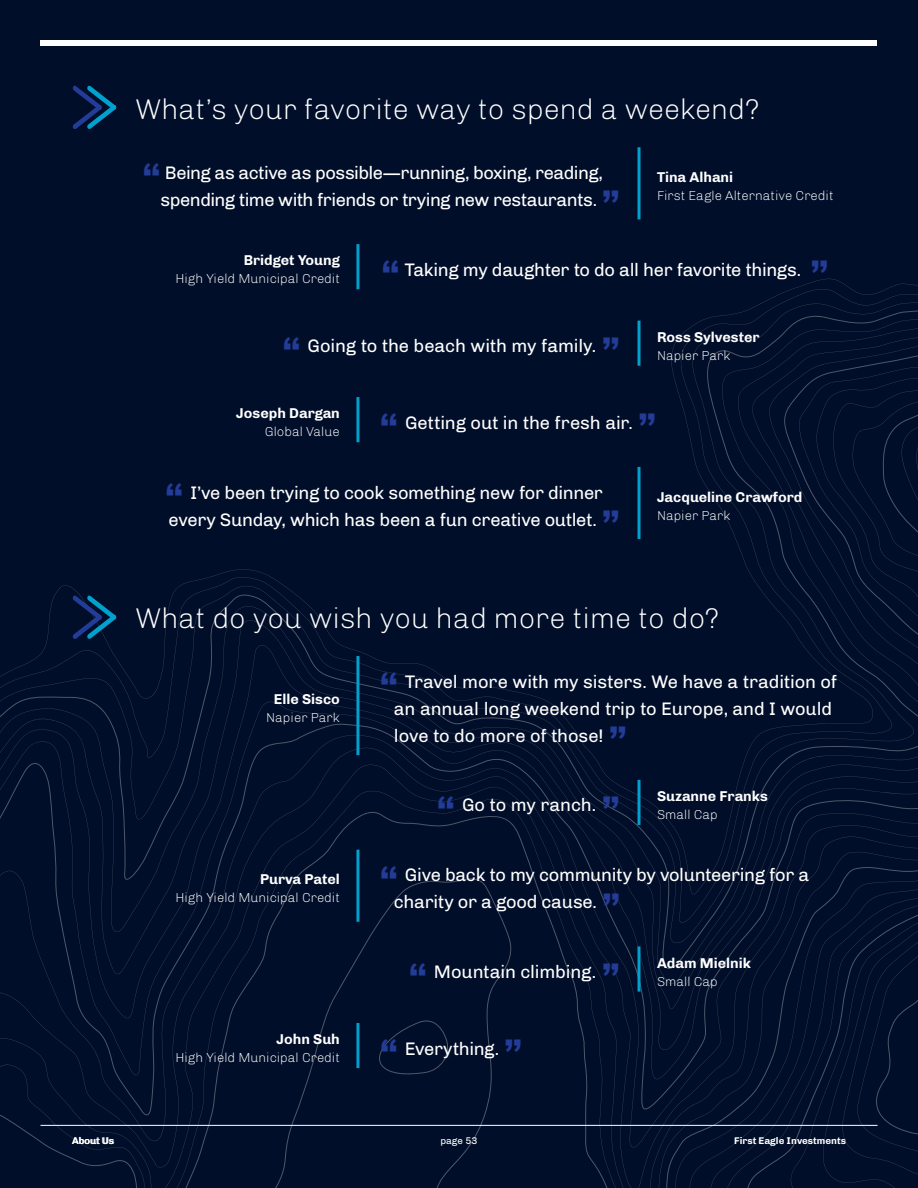
<style>
.page{position:relative;width:918px;height:1188px;background:#fff}
.page>*{position:absolute;margin:0;border:0;box-sizing:border-box;transform-origin:0 0}
.Table_Quote_Right{font:700 48px "FE Chivo Water";color:#233c98}
.Table_Quote_Left{font:700 48px "FE Chivo Water";color:#233c98}
.FE_Page_Title_white{font:33px "FE Chivo Air";color:#fff}
.Table_Quote_Left-2{font:21px/27px "FE Chivo Water";letter-spacing:-.01em;color:#fff}
.Table_Quote_Right-2{font:21px/27px "FE Chivo Water";letter-spacing:-.015em;color:#fff}
.FE_Heading_2{font:700 16.5px "FE Chivo Air";color:#fff}
.About_Us_Title{font:15px "FE Chivo Air";color:#fff}
.FE_Question{font:15px "FE Chivo Air";color:#fff}
.t1{font:700 11.25px "FE Chivo Water";color:#fff}
.t2{font:11.25px "FE Chivo Water";color:#fff}
</style>
<div class="page">
<div style="left:0;top:1116px;width:661px;height:72px;background:#000e29"></div>
<svg style="left:666px;top:1116px;width:252px;height:72px;fill:#000e29"></svg>
<div style="left:0;top:970px;width:918px;height:146px;background:#000e29"></div>
<div style="left:0;top:0;width:918px;height:970px;background:#000e29"></div>
<hr style="left:40px;top:1125px;width:838px;height:1px;background:#fff">
<div style="left:40px;top:40px;width:838px;height:6px;background:#fff"></div>
<hr style="left:638px;top:147px;width:2px;height:72px;background:#00a1cf">
<hr style="left:356px;top:244px;width:3px;height:45px;background:#00a1cf">
<hr style="left:638px;top:321px;width:2px;height:45px;background:#00a1cf">
<hr style="left:356px;top:397px;width:3px;height:45px;background:#00a1cf">
<hr style="left:638px;top:467px;width:2px;height:72px;background:#00a1cf">
<hr style="left:356px;top:656px;width:3px;height:99px;background:#00a1cf">
<hr style="left:638px;top:780px;width:2px;height:45px;background:#00a1cf">
<hr style="left:356px;top:850px;width:3px;height:72px;background:#00a1cf">
<hr style="left:638px;top:946px;width:2px;height:46px;background:#00a1cf">
<hr style="left:356px;top:1023px;width:3px;height:45px;background:#00a1cf">
<svg style="left:73px;top:85px;width:44px;height:44px"></svg>
<svg style="left:73px;top:595px;width:44px;height:44px"></svg>
<p class="FE_Page_Title_white" style="left:135px;top:87px;width:626px">What’s your favorite way to spend a weekend?</p>
<p class="Table_Quote_Right" style="left:142px;top:145px;width:22px">“</p>
<p class="Table_Quote_Right-2" style="left:161px;top:158px;width:444px">Being as active as possible—running, boxing, reading, spending time with friends or trying new restaurants.</p>
<p class="FE_Heading_2" style="left:657px;top:166px;width:78px">Tina Alhani</p>
<p class="FE_Question" style="left:657px;top:186px;width:178px">First Eagle Alternative Credit</p>
<p class="Table_Quote_Right" style="left:601px;top:172px;width:22px">”</p>
<p class="FE_Heading_2" style="left:244px;top:249px;width:98px">Bridget Young</p>
<p class="About_Us_Title" style="left:176px;top:269px;width:166px">High Yield Municipal Credit</p>
<p class="Table_Quote_Left" style="left:380px;top:242px;width:22px">“</p>
<p class="Table_Quote_Left-2" style="left:405px;top:255px;width:398px">Taking my daughter to do all her favorite things.</p>
<p class="Table_Quote_Left" style="left:810px;top:242px;width:22px">”</p>
<p class="Table_Quote_Right" style="left:281px;top:318px;width:22px">“</p>
<p class="Table_Quote_Right-2" style="left:308px;top:331px;width:290px">Going to the beach with my family.</p>
<p class="Table_Quote_Right" style="left:601px;top:318px;width:22px">”</p>
<p class="FE_Heading_2" style="left:657px;top:326px;width:104px">Ross Sylvester</p>
<p class="FE_Question" style="left:657px;top:346px;width:75px">Napier Park</p>
<p class="FE_Heading_2" style="left:236px;top:402px;width:105px">Joseph Dargan</p>
<p class="FE_Question" style="left:265px;top:422px;width:77px">Global Value</p>
<p class="Table_Quote_Left" style="left:379px;top:395px;width:22px">“</p>
<p class="Table_Quote_Left-2" style="left:405px;top:408px;width:229px">Getting out in the fresh air.</p>
<p class="Table_Quote_Left" style="left:637px;top:395px;width:22px">”</p>
<p class="Table_Quote_Right" style="left:164px;top:465px;width:22px">“</p>
<p class="Table_Quote_Right-2" style="left:169px;top:478px;width:436px;text-align:right">I’ve been trying to cook something new for dinner every Sunday, which has been a fun creative outlet.</p>
<p class="Table_Quote_Right" style="left:601px;top:492px;width:22px">”</p>
<p class="FE_Heading_2" style="left:657px;top:485px;width:147px">Jacqueline Crawford</p>
<p class="FE_Question" style="left:657px;top:505px;width:75px">Napier Park</p>
<p class="FE_Page_Title_white" style="left:135px;top:596px;width:586px">What do you wish you had more time to do?</p>
<p class="FE_Heading_2" style="left:274px;top:688px;width:68px">Elle Sisco</p>
<p class="About_Us_Title" style="left:266px;top:708px;width:75px">Napier Park</p>
<p class="FE_Heading_2" style="left:260px;top:868px;width:81px">Purva Patel</p>
<p class="About_Us_Title" style="left:176px;top:888px;width:166px">High Yield Municipal Credit</p>
<p class="FE_Heading_2" style="left:277px;top:1028px;width:65px">John Suh</p>
<p class="About_Us_Title" style="left:176px;top:1048px;width:166px">High Yield Municipal Credit</p>
<p class="Table_Quote_Left" style="left:379px;top:654px;width:22px">“</p>
<p class="Table_Quote_Left-2" style="left:394px;top:667px;width:445px;text-indent:11px">Travel more with my sisters. We have a tradition of an annual long weekend trip to Europe, and I would love to do more of those!</p>
<p class="Table_Quote_Left" style="left:608px;top:708px;width:22px">”</p>
<p class="Table_Quote_Right" style="left:436px;top:778px;width:22px">“</p>
<p class="Table_Quote_Right-2" style="left:462px;top:791px;width:136px">Go to my ranch.</p>
<p class="Table_Quote_Right" style="left:601px;top:778px;width:22px">”</p>
<p class="FE_Heading_2" style="left:657px;top:785px;width:112px">Suzanne Franks</p>
<p class="FE_Question" style="left:657px;top:805px;width:62px">Small Cap</p>
<p class="Table_Quote_Left" style="left:379px;top:848px;width:22px">“</p>
<p class="Table_Quote_Left-2" style="left:394px;top:860px;width:417px;text-indent:11px">Give back to my community by volunteering for a charity or a good cause.</p>
<p class="Table_Quote_Left" style="left:601px;top:875px;width:22px">”</p>
<p class="Table_Quote_Right" style="left:408px;top:944px;width:22px">“</p>
<p class="Table_Quote_Right-2" style="left:434px;top:957px;width:164px">Mountain climbing.</p>
<p class="Table_Quote_Right" style="left:601px;top:944px;width:22px">”</p>
<p class="Table_Quote_Left" style="left:379px;top:1021px;width:22px">“</p>
<p class="Table_Quote_Left-2" style="left:405px;top:1034px;width:96px">Everything.</p>
<p class="Table_Quote_Left" style="left:503px;top:1021px;width:22px">”</p>
<p class="FE_Heading_2" style="left:657px;top:952px;width:96px">Adam Mielnik</p>
<p class="FE_Question" style="left:657px;top:972px;width:62px">Small Cap</p>
<p class="t1" style="left:72px;top:1133px;width:44px">About Us</p>
<p class="t2" style="left:440px;top:1133px;width:39px">page 53</p>
<p class="t1" style="left:734px;top:1133px;width:113px">First Eagle Investments</p>
</div>
